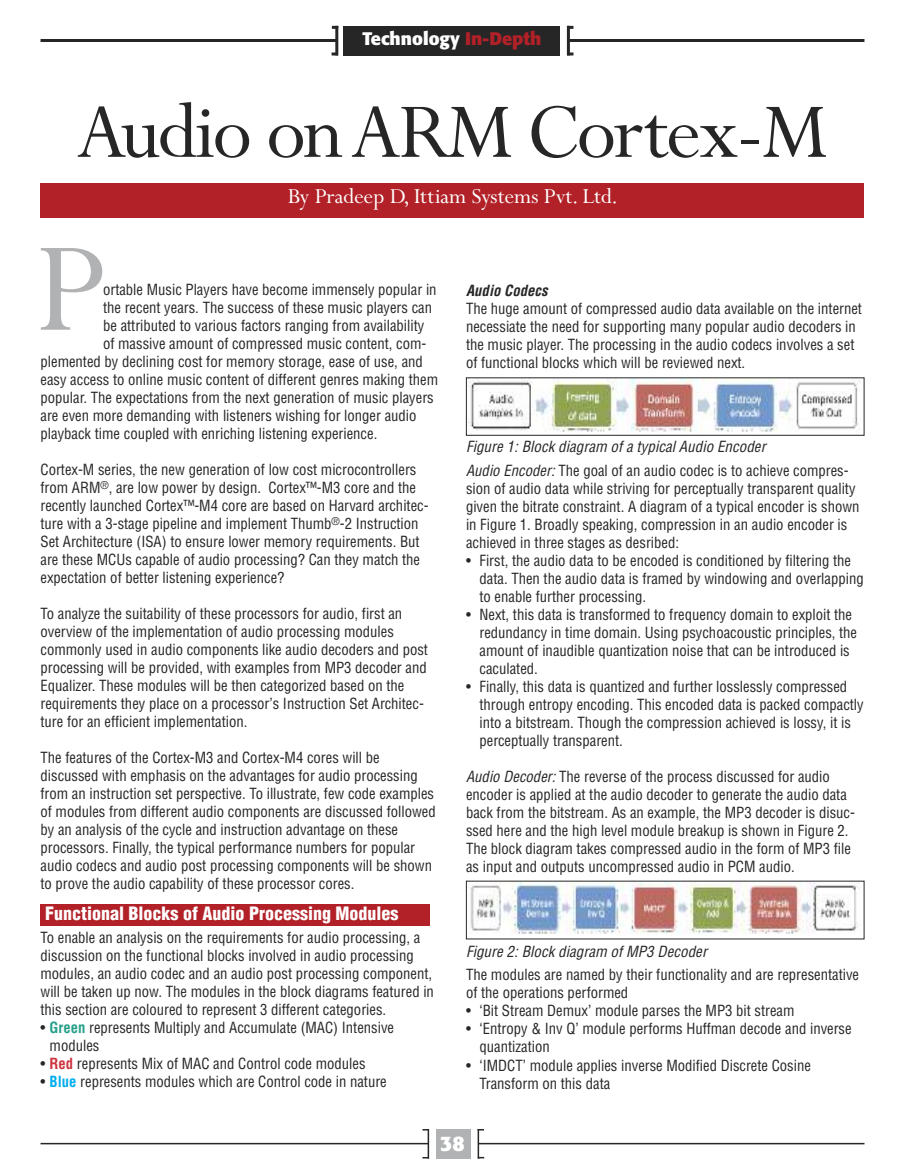
<style>
.page{position:relative;width:905px;height:1175px;background:#fff}
.page>*{position:absolute;margin:0;border:0;box-sizing:border-box;transform-origin:0 0}
.t1{font:142.5px "Perpetua MT Std";color:#b1b2b3}
.t2{font:87px "Perpetua MT Std";letter-spacing:-.025em;color:#272627}
.t3{font:24px "Perpetua MT Std";color:#fff}
.t4{font:700 21px "Formata";color:#fff}
.t5{font:900 condensed 18px "Helvetica";color:#fff}
.t6{font:700 18px "Formata";color:#fff}
.t7{font:condensed 15px/18px "Helvetica";color:#272627}
.t8{font:italic condensed 15px "Helvetica";letter-spacing:.005em;color:#272627}
.t9{font:italic 700 condensed 15px "Helvetica";letter-spacing:.005em;color:#272627}
.s1{color:#b12127}
.s2{font-weight:700;color:#26a089}
.s3{font-weight:700;color:#ce333e}
.s4{font-weight:700;color:#00aded}
.s5{font-style:italic}
</style>
<div class="page">
<div style="left:40px;top:184px;width:824px;height:34px;background:#b12127"></div>
<hr style="left:40px;top:1142px;width:388px;height:2px;background:#272627">
<hr style="left:479px;top:1142px;width:385px;height:2px;background:#272627">
<div style="left:436px;top:1129px;width:34px;height:29px;background:#b1b2b3"></div>
<hr style="left:477px;top:1128px;width:2px;height:30px;background:#272627">
<hr style="left:427px;top:1128px;width:2px;height:30px;background:#272627">
<hr style="left:40px;top:39px;width:298px;height:3px;background:#272627">
<hr style="left:567px;top:39px;width:297px;height:3px;background:#272627">
<div style="left:343px;top:26px;width:217px;height:29px;background:#272627"></div>
<hr style="left:567px;top:26px;width:3px;height:29px;background:#272627">
<svg style="left:331px;top:52px;width:4px;height:3px"></svg>
<hr style="left:335px;top:26px;width:3px;height:29px;background:#272627">
<div style="left:40px;top:904px;width:390px;height:22px;background:#b12127"></div>
<img style="left:468px;top:379px;width:392px;height:53px">
<img style="left:470px;top:882px;width:390px;height:52px">
<p class="t6" style="left:362px;top:31px;width:180px">Technology <span class="s1">In-Depth</span></p>
<h2 class="t2" style="left:77px;top:76px;width:752px">Audio onARM Cortex-M</h2>
<h3 class="t3" style="left:288px;top:181px;width:331px">By Pradeep D, Ittiam Systems Pvt. Ltd.</h3>
<h1 class="t1" style="left:35px;top:197px;width:72px">P</h1>
<p class="t7" style="left:103px;top:281px;width:335px">ortable Music Players have become immensely popular in</p>
<p class="t7" style="left:103px;top:299px;width:330px">the recent years. The success of these music players can</p>
<p class="t7" style="left:103px;top:317px;width:323px">be attributed to various factors ranging from availability</p>
<p class="t7" style="left:103px;top:335px;width:325px">of massive amount of compressed music content, com-</p>
<p class="t7" style="left:41px;top:353px;width:384px">plemented by declining cost for memory storage, ease of use, and</p>
<p class="t7" style="left:41px;top:371px;width:399px">easy access to online music content of different genres making them</p>
<p class="t7" style="left:41px;top:389px;width:395px">popular. The expectations from the next generation of music players</p>
<p class="t7" style="left:41px;top:407px;width:377px">are even more demanding with listeners wishing for longer audio</p>
<p class="t7" style="left:41px;top:425px;width:338px">playback time coupled with enriching listening experience.</p>
<p class="t7" style="left:41px;top:461px;width:389px">Cortex-M series, the new generation of low cost microcontrollers from ARM<sup>®</sup>, are low power by design. Cortex™-M3 core and the recently launched Cortex™-M4 core are based on Harvard architec&shy;ture with a 3-stage pipeline and implement Thumb<sup>®</sup>-2 Instruction Set Architecture (ISA) to ensure lower memory requirements. But are these MCUs capable of audio processing? Can they match the expectation of better listening experience?</p>
<p class="t7" style="left:41px;top:605px;width:389px">To analyze the suitability of these processors for audio, first an overview of the implementation of audio processing modules commonly used in audio components like audio decoders and post processing will be provided, with examples from MP3 decoder and Equalizer. These modules will be then categorized based on the requirements they place on a processor’s Instruction Set Architec&shy;ture for an efficient implementation.</p>
<p class="t7" style="left:41px;top:749px;width:396px">The features of the Cortex-M3 and Cortex-M4 cores will be discussed with emphasis on the advantages for audio processing from an instruction set perspective. To illustrate, few code examples of modules from different audio components are discussed followed by an analysis of the cycle and instruction advantage on these processors. Finally, the typical performance numbers for popular audio codecs and audio post processing components will be shown to prove the audio capability of these processor cores.</p>
<p class="t7" style="left:41px;top:929px;width:395px">To enable an analysis on the requirements for audio processing, a discussion on the functional blocks involved in audio processing modules, an audio codec and an audio post processing component, will be taken up now. The modules in the block diagrams featured in this section are coloured to represent 3 different categories.</p>
<p class="t7" style="left:50px;top:1019px;width:346px;text-indent:-9px">• <span class="s2">Green</span> represents Multiply and Accumulate (MAC) Intensive modules</p>
<p class="t7" style="left:41px;top:1055px;width:326px">• <span class="s3">Red</span> represents Mix of MAC and Control code modules</p>
<p class="t7" style="left:41px;top:1073px;width:348px">• <span class="s4">Blue</span> represents modules which are Control code in nature</p>
<p class="t5" style="left:45px;top:903px;width:355px">Functional Blocks of Audio Processing Modules</p>
<p class="t9" style="left:466px;top:282px;width:83px">Audio Codecs</p>
<p class="t7" style="left:466px;top:300px;width:397px">The huge amount of compressed audio data available on the internet necessiate the need for supporting many popular audio decoders in the music player. The processing in the audio codecs involves a set of functional blocks which will be reviewed next.</p>
<p class="t8" style="left:466px;top:438px;width:301px">Figure 1: Block diagram of a typical Audio Encoder</p>
<p class="t7" style="left:466px;top:462px;width:395px"><span class="s5">Audio Encoder:</span> The goal of an audio codec is to achieve compres&shy;sion of audio data while striving for perceptually transparent quality given the bitrate constraint. A diagram of a typical encoder is shown in Figure 1. Broadly speaking, compression in an audio encoder is achieved in three stages as desribed:</p>
<p class="t7" style="left:479px;top:552px;width:386px;text-indent:-14px">• First, the audio data to be encoded is conditioned by filtering the data. Then the audio data is framed by windowing and overlapping to enable further processing.</p>
<p class="t7" style="left:479px;top:606px;width:379px;text-indent:-14px">• Next, this data is transformed to frequency domain to exploit the redundancy in time domain. Using psychoacoustic principles, the amount of inaudible quantization noise that can be introduced is caculated.</p>
<p class="t7" style="left:479px;top:678px;width:386px;text-indent:-14px">• Finally, this data is quantized and further losslessly compressed through entropy encoding. This encoded data is packed compactly into a bitstream. Though the compression achieved is lossy, it is perceptually transparent.</p>
<p class="t7" style="left:466px;top:768px;width:390px"><span class="s5">Audio Decoder:</span> The reverse of the process discussed for audio encoder is applied at the audio decoder to generate the audio data back from the bitstream. As an example, the MP3 decoder is disuc&shy;ssed here and the high level module breakup is shown in Figure 2.<br>The block diagram takes compressed audio in the form of MP3 file as input and outputs uncompressed audio in PCM audio.</p>
<p class="t8" style="left:466px;top:942px;width:242px">Figure 2: Block diagram of MP3 Decoder</p>
<p class="t7" style="left:466px;top:966px;width:394px">The modules are named by their functionality and are representative of the operations performed</p>
<p class="t7" style="left:466px;top:1002px;width:330px">• ‘Bit Stream Demux’ module parses the MP3 bit stream</p>
<p class="t7" style="left:479px;top:1020px;width:373px;text-indent:-14px">• ‘Entropy &amp; Inv Q’ module performs Huffman decode and inverse quantization</p>
<p class="t7" style="left:479px;top:1056px;width:333px;text-indent:-14px">• ‘IMDCT’ module applies inverse Modified Discrete Cosine<br>Transform on this data</p>
<h3 class="t4" style="left:440px;top:1134px;width:26px">38</h3>
</div>
